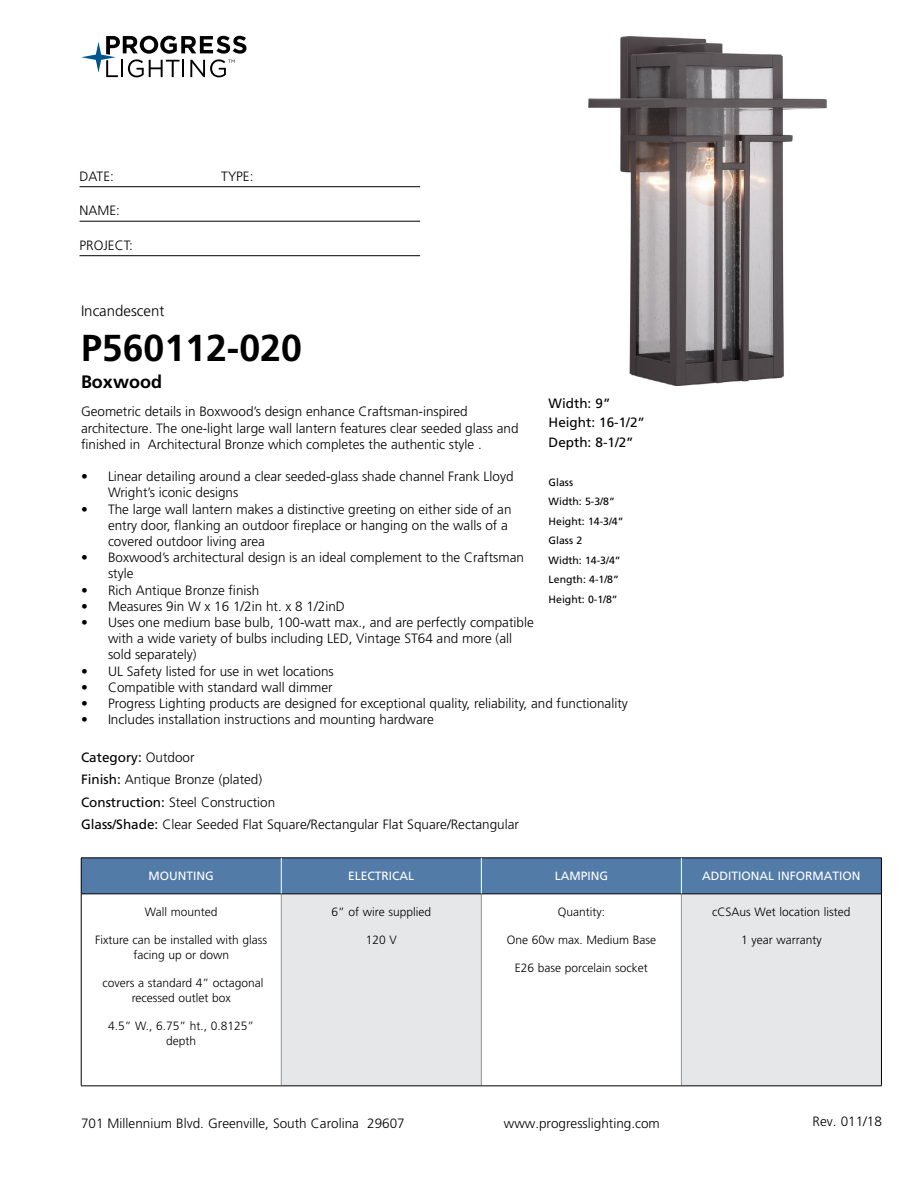
<style>
.page{position:relative;width:918px;height:1188px;background:#fff}
.page>*{position:absolute;margin:0;border:0;box-sizing:border-box;transform-origin:0 0}
.t1{font:700 37.5px "Frutiger LT Std";color:#000}
.t2{font:700 18px "Frutiger LT Std";color:#000}
.t3{font:300 15px "Frutiger LT Std";color:#000}
.t4{font:300 13.5px/16.2px "Frutiger LT Std";color:#000}
.t5{font:13.5px/19.5px "Frutiger LT Std";color:#000}
.t6{font:300 12px/15px "Frutiger LT Std";color:#000;text-align:center}
.t7{font:12px "Frutiger LT Std";color:#fff}
.t8{font:10.5px/19.5px "Frutiger LT Std";color:#000}
.s1{font-weight:400}
</style>
<div class="page">
<svg style="left:81px;top:36px;width:165px;height:41px"></svg>
<hr style="left:80px;top:186px;width:340px;height:1px;background:#000">
<hr style="left:80px;top:221px;width:340px;height:1px;background:#000">
<hr style="left:80px;top:255px;width:340px;height:1px;background:#000">
<div style="left:82px;top:859px;width:799px;height:34px;background:#527ba8"></div>
<div style="left:281px;top:894px;width:200px;height:192px;background:#e6e7e8"></div>
<div style="left:681px;top:894px;width:200px;height:192px;background:#e6e7e8"></div>
<hr style="left:281px;top:894px;width:1px;height:191px;background:#939598">
<hr style="left:481px;top:894px;width:1px;height:191px;background:#939598">
<hr style="left:681px;top:894px;width:1px;height:191px;background:#939598">
<hr style="left:81px;top:893px;width:200px;height:1px;background:#000">
<hr style="left:281px;top:893px;width:200px;height:1px;background:#000">
<hr style="left:481px;top:893px;width:200px;height:1px;background:#000">
<hr style="left:681px;top:893px;width:200px;height:1px;background:#000">
<hr style="left:81px;top:1085px;width:200px;height:1px;background:#000">
<hr style="left:281px;top:1085px;width:200px;height:1px;background:#000">
<hr style="left:481px;top:1085px;width:200px;height:1px;background:#000">
<hr style="left:681px;top:1085px;width:201px;height:1px;background:#000">
<hr style="left:81px;top:858px;width:200px;height:1px;background:#000">
<hr style="left:81px;top:858px;width:1px;height:36px;background:#000">
<hr style="left:281px;top:858px;width:200px;height:1px;background:#000">
<hr style="left:481px;top:858px;width:200px;height:1px;background:#000">
<hr style="left:681px;top:858px;width:201px;height:1px;background:#000">
<hr style="left:881px;top:858px;width:1px;height:36px;background:#000">
<hr style="left:81px;top:894px;width:1px;height:191px;background:#000">
<hr style="left:881px;top:894px;width:1px;height:191px;background:#000">
<hr style="left:281px;top:858px;width:1px;height:35px;background:#fff">
<hr style="left:681px;top:858px;width:1px;height:35px;background:#fff">
<hr style="left:481px;top:858px;width:1px;height:35px;background:#fff">
<img style="left:588px;top:36px;width:239px;height:349px">
<p class="t4" style="left:80px;top:168px;width:36px">DATE:</p>
<p class="t4" style="left:221px;top:168px;width:34px">TYPE:</p>
<p class="t4" style="left:80px;top:203px;width:42px">NAME:</p>
<p class="t4" style="left:80px;top:237px;width:55px">PROJECT:</p>
<p class="t3" style="left:81px;top:302px;width:85px">Incandescent</p>
<h1 class="t1" style="left:81px;top:326px;width:222px">P560112-020</h1>
<h2 class="t2" style="left:81px;top:371px;width:82px">Boxwood</h2>
<p class="t4" style="left:81px;top:404px;width:439px">Geometric details in Boxwood’s design enhance Craftsman-inspired architecture. The one-light large wall lantern features clear seeded glass and finished in Architectural Bronze which completes the authentic style .</p>
<p class="t4" style="left:108px;top:469px;width:407px;text-indent:-27px">• Linear detailing around a clear seeded-glass shade channel Frank Lloyd<br>Wright’s iconic designs</p>
<p class="t4" style="left:108px;top:501px;width:405px;text-indent:-27px">• The large wall lantern makes a distinctive greeting on either side of an entry door, flanking an outdoor fireplace or hanging on the walls of a covered outdoor living area</p>
<p class="t4" style="left:108px;top:550px;width:418px;text-indent:-27px">• Boxwood’s architectural design is an ideal complement to the Craftsman style</p>
<p class="t4" style="left:81px;top:582px;width:180px">• Rich Antique Bronze finish</p>
<p class="t4" style="left:81px;top:598px;width:265px">• Measures 9in W x 16 1/2in ht. x 8 1/2inD</p>
<p class="t4" style="left:108px;top:614px;width:427px;text-indent:-27px">• Uses one medium base bulb, 100-watt max., and are perfectly compatible with a wide variety of bulbs including LED, Vintage ST64 and more (all sold separately)</p>
<p class="t4" style="left:81px;top:663px;width:254px">• UL Safety listed for use in wet locations</p>
<p class="t4" style="left:81px;top:679px;width:253px">• Compatible with standard wall dimmer</p>
<p class="t4" style="left:81px;top:695px;width:548px">• Progress Lighting products are designed for exceptional quality, reliability, and functionality</p>
<p class="t4" style="left:81px;top:712px;width:354px">• Includes installation instructions and mounting hardware</p>
<p class="t4" style="left:81px;top:746px;width:440px;line-height:22.5px"><span class="s1">Category:</span> Outdoor<br><span class="s1">Finish:</span> Antique Bronze (plated)<br><span class="s1">Construction:</span> Steel Construction<br><span class="s1">Glass/Shade:</span> Clear Seeded Flat Square/Rectangular Flat Square/Rectangular</p>
<p class="t7" style="left:149px;top:869px;width:67px">MOUNTING</p>
<p class="t7" style="left:348px;top:869px;width:68px">ELECTRICAL</p>
<p class="t7" style="left:555px;top:869px;width:55px">LAMPING</p>
<p class="t7" style="left:702px;top:869px;width:160px">ADDITIONAL INFORMATION</p>
<p class="t6" style="left:145px;top:905px;width:74px">Wall mounted</p>
<p class="t6" style="left:95px;top:933px;width:174px">Fixture can be installed with glass facing up or down</p>
<p class="t6" style="left:103px;top:975px;width:163px">covers a standard 4” octagonal recessed outlet box</p>
<p class="t6" style="left:108px;top:1018px;width:147px">4.5” W., 6.75” ht., 0.8125” depth</p>
<p class="t5" style="left:549px;top:393px;width:98px">Width: 9”<br>Height: 16-1/2”<br>Depth: 8-1/2”</p>
<p class="t8" style="left:549px;top:472px;width:76px">Glass<br>Width: 5-3/8”<br>Height: 14-3/4”<br>Glass 2<br>Width: 14-3/4”<br>Length: 4-1/8”<br>Height: 0-1/8”</p>
<p class="t6" style="left:332px;top:905px;width:101px">6” of wire supplied</p>
<p class="t6" style="left:366px;top:933px;width:33px">120 V</p>
<p class="t6" style="left:712px;top:905px;width:140px">cCSAus Wet location listed</p>
<p class="t6" style="left:741px;top:933px;width:82px">1 year warranty</p>
<p class="t6" style="left:558px;top:905px;width:49px">Quantity:</p>
<p class="t6" style="left:507px;top:933px;width:151px">One 60w max. Medium Base</p>
<p class="t6" style="left:515px;top:960px;width:134px">E26 base porcelain socket</p>
<p class="t4" style="left:81px;top:1115px;width:325px">701 Millennium Blvd. Greenville, South Carolina 29607</p>
<p class="t4" style="left:504px;top:1115px;width:158px">www.progresslighting.com</p>
<p class="t4" style="left:813px;top:1114px;width:71px">Rev. 011/18</p>
</div>
